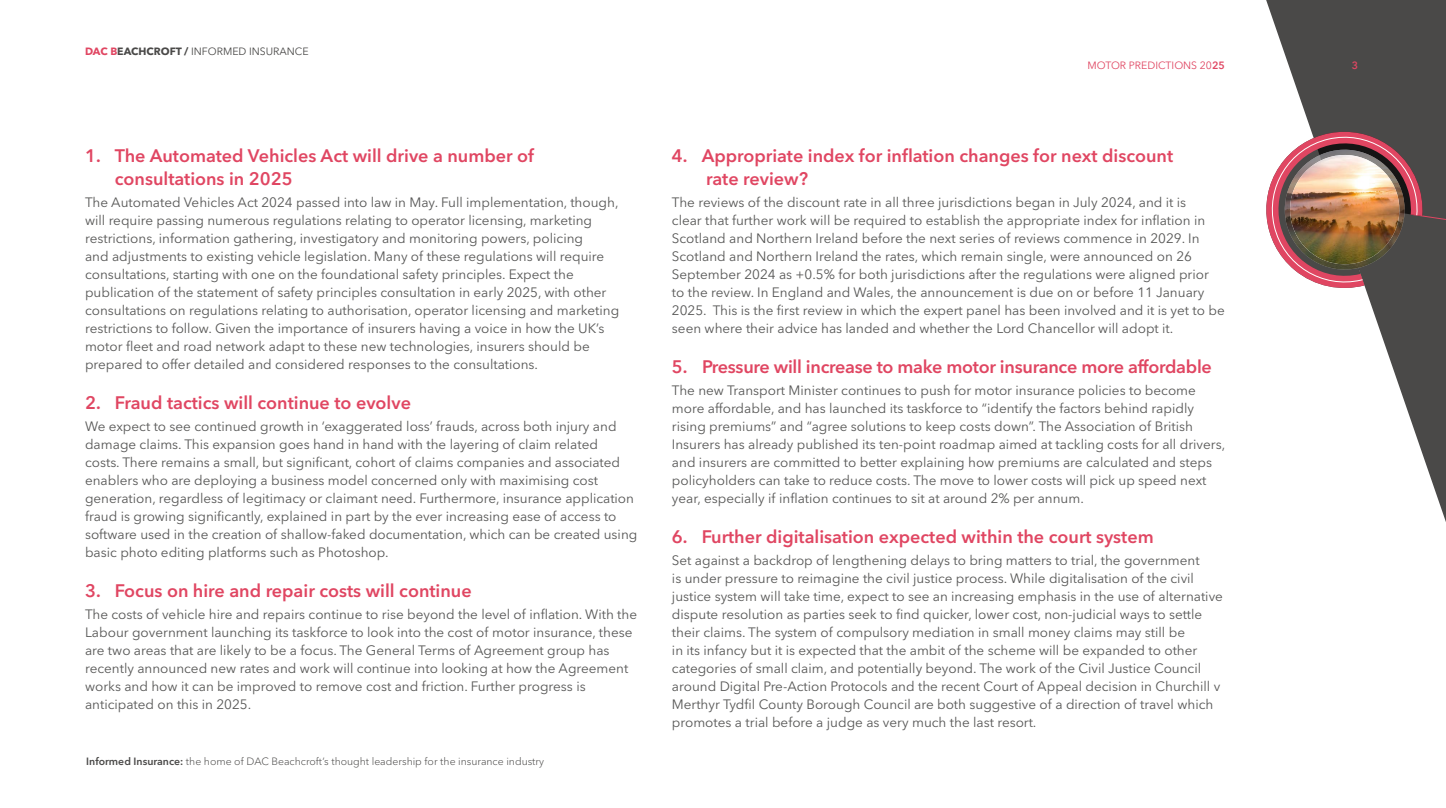
<style>
.page{position:relative;width:1446px;height:808px;background:#fff}
.page>*{position:absolute;margin:0;border:0;box-sizing:border-box;transform-origin:0 0}
.t1{font:600 18px/22.5px "Avenir Next LT Pro";color:#e04662}
.t2{font:13.5px/18px "Avenir Next LT Pro";color:#575756}
.t3{font:300 10.5px "Avenir Next LT Pro";color:#4a4948}
.t4{font:10.5px "Avenir Next LT Pro";color:#4a4948}
.t5{font:10.5px "Avenir Next LT Pro";color:#e04662}
.t6{font:600 10.5px "Avenir Next LT Pro";color:#e04662}
.s1{font-weight:700;color:#e04662}
.s2{font-weight:700}
.s3{font-weight:600}
</style>
<div class="page">
<svg style="left:1266px;top:0;width:180px;height:522px"></svg>
<svg style="left:1266px;top:122px;width:180px;height:170px"></svg>
<img style="left:1284px;top:155px;width:120px;height:115px">
<p class="t4" style="left:85px;top:45px;width:225px"><span class="s1">DAC B</span><span class="s2">EACHCROFT /</span> INFORMED INSURANCE</p>
<h1 class="t1" style="left:115px;top:145px;width:421px;text-indent:-30px">1. The Automated Vehicles Act will drive a number of consultations in 2025</h1>
<p class="t2" style="left:85px;top:194px;width:536px">The Automated Vehicles Act 2024 passed into law in May. Full implementation, though, will require passing numerous regulations relating to operator licensing, marketing restrictions, information gathering, investigatory and monitoring powers, policing<br>and adjustments to existing vehicle legislation. Many of these regulations will require consultations, starting with one on the foundational safety principles. Expect the publication of the statement of safety principles consultation in early 2025, with other consultations on regulations relating to authorisation, operator licensing and marketing restrictions to follow. Given the importance of insurers having a voice in how the UK’s motor fleet and road network adapt to these new technologies, insurers should be prepared to offer detailed and considered responses to the consultations.</p>
<h1 class="t1" style="left:85px;top:391px;width:327px">2. Fraud tactics will continue to evolve</h1>
<p class="t2" style="left:85px;top:417px;width:554px">We expect to see continued growth in ‘exaggerated loss’ frauds, across both injury and damage claims. This expansion goes hand in hand with the layering of claim related<br>costs. There remains a small, but significant, cohort of claims companies and associated enablers who are deploying a business model concerned only with maximising cost generation, regardless of legitimacy or claimant need. Furthermore, insurance application fraud is growing significantly, explained in part by the ever increasing ease of access to software used in the creation of shallow-faked documentation, which can be created using basic photo editing platforms such as Photoshop.</p>
<h1 class="t1" style="left:85px;top:579px;width:388px">3. Focus on hire and repair costs will continue</h1>
<p class="t2" style="left:85px;top:605px;width:553px">The costs of vehicle hire and repairs continue to rise beyond the level of inflation. With the Labour government launching its taskforce to look into the cost of motor insurance, these are two areas that are likely to be a focus. The General Terms of Agreement group has recently announced new rates and work will continue into looking at how the Agreement works and how it can be improved to remove cost and friction. Further progress is anticipated on this in 2025.</p>
<p class="t3" style="left:86px;top:755px;width:459px"><span class="s3">Informed Insurance:</span> the home of DAC Beachcroft’s thought leadership for the insurance industry</p>
<p class="t5" style="left:1087px;top:59px;width:139px">MOTOR PREDICTIONS 20<span class="s3">25</span></p>
<p class="t6" style="left:1352px;top:59px;width:8px">3</p>
<h1 class="t1" style="left:706px;top:145px;width:468px;text-indent:-34px">4. Appropriate index for inflation changes for next discount rate review?</h1>
<p class="t2" style="left:672px;top:194px;width:554px">The reviews of the discount rate in all three jurisdictions began in July 2024, and it is<br>clear that further work will be required to establish the appropriate index for inflation in Scotland and Northern Ireland before the next series of reviews commence in 2029. In Scotland and Northern Ireland the rates, which remain single, were announced on 26<br>September 2024 as +0.5% for both jurisdictions after the regulations were aligned prior to the review. In England and Wales, the announcement is due on or before 11 January 2025. This is the first review in which the expert panel has been involved and it is yet to be seen where their advice has landed and whether the Lord Chancellor will adopt it.</p>
<h1 class="t1" style="left:672px;top:355px;width:541px">5. Pressure will increase to make motor insurance more affordable</h1>
<p class="t2" style="left:672px;top:381px;width:555px">The new Transport Minister continues to push for motor insurance policies to become more affordable, and has launched its taskforce to “identify the factors behind rapidly rising premiums” and “agree solutions to keep costs down”. The Association of British Insurers has already published its ten-point roadmap aimed at tackling costs for all drivers, and insurers are committed to better explaining how premiums are calculated and steps policyholders can take to reduce costs. The move to lower costs will pick up speed next year, especially if inflation continues to sit at around 2% per annum.</p>
<h1 class="t1" style="left:672px;top:525px;width:483px">6. Further digitalisation expected within the court system</h1>
<p class="t2" style="left:672px;top:551px;width:552px">Set against a backdrop of lengthening delays to bring matters to trial, the government<br>is under pressure to reimagine the civil justice process. While digitalisation of the civil justice system will take time, expect to see an increasing emphasis in the use of alternative dispute resolution as parties seek to find quicker, lower cost, non-judicial ways to settle their claims. The system of compulsory mediation in small money claims may still be<br>in its infancy but it is expected that the ambit of the scheme will be expanded to other categories of small claim, and potentially beyond. The work of the Civil Justice Council around Digital Pre-Action Protocols and the recent Court of Appeal decision in Churchill v Merthyr Tydfil County Borough Council are both suggestive of a direction of travel which promotes a trial before a judge as very much the last resort.</p>
</div>
